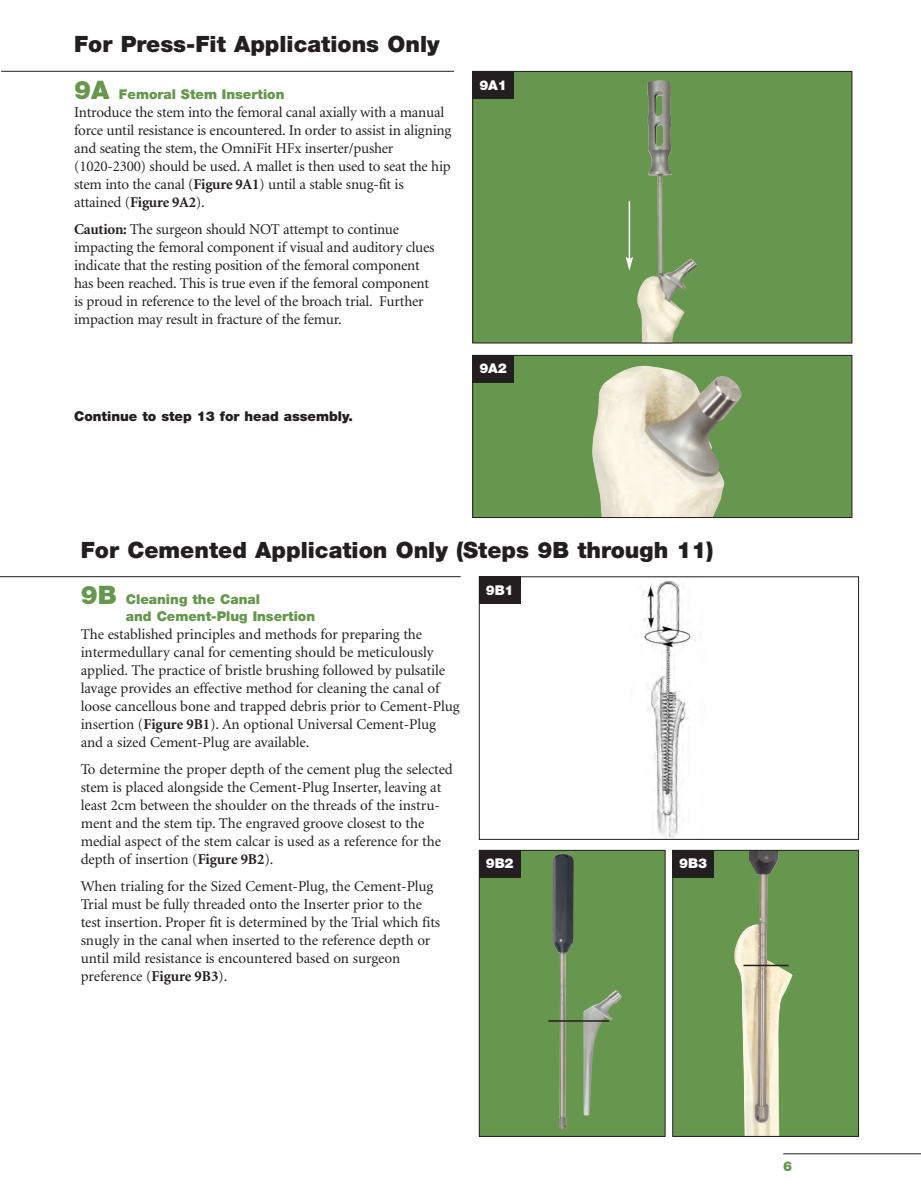
<style>
.page{position:relative;width:921px;height:1191px;background:#fff}
.page>*{position:absolute;margin:0;border:0;box-sizing:border-box;transform-origin:0 0}
.t1{font:900 22.5px "Helvetica Neue";color:#231f20}
.t2{font:15px/18px "Minion";letter-spacing:-.01em;color:#231f20}
.t3{font:900 13.5px/16.5px "Helvetica Neue";color:#67964f}
.t4{font:900 13.5px "Helvetica Neue";color:#231f20}
.t5{font:900 13.5px "Helvetica Neue";letter-spacing:-.015em;color:#fff}
.s1{font-size:25.5px}
.s2{font-weight:700}
</style>
<div class="page">
<img style="left:641px;top:580px;width:55px;height:257px">
<hr style="left:783px;top:1153px;width:137px;height:1px;background:#231f20">
<hr style="left:1px;top:71px;width:453px;height:1px;background:#231f20">
<div style="left:472px;top:71px;width:379px;height:272px;background:#67964f"></div>
<img style="left:637px;top:80px;width:60px;height:261px">
<div style="left:472px;top:71px;width:380px;height:272px;border:1px solid #231f20"></div>
<div style="left:472px;top:71px;width:42px;height:28px;background:#231f20"></div>
<div style="left:472px;top:355px;width:379px;height:162px;background:#67964f"></div>
<img style="left:592px;top:366px;width:149px;height:150px">
<div style="left:472px;top:355px;width:380px;height:163px;border:1px solid #231f20"></div>
<div style="left:472px;top:355px;width:42px;height:28px;background:#231f20"></div>
<hr style="left:0;top:576px;width:460px;height:1px;background:#231f20">
<div style="left:479px;top:576px;width:41px;height:28px;background:#231f20"></div>
<div style="left:479px;top:850px;width:186px;height:286px;background:#67964f"></div>
<img style="left:552px;top:853px;width:70px;height:276px">
<div style="left:479px;top:849px;width:186px;height:287px;border:1px solid #231f20"></div>
<div style="left:479px;top:849px;width:41px;height:28px;background:#231f20"></div>
<div style="left:672px;top:850px;width:186px;height:286px;background:#67964f"></div>
<img style="left:734px;top:851px;width:58px;height:283px">
<div style="left:672px;top:849px;width:186px;height:287px;border:1px solid #231f20"></div>
<div style="left:672px;top:849px;width:41px;height:28px;background:#231f20"></div>
<hr style="left:628px;top:201px;width:2px;height:58px;background:#fff">
<svg style="left:625px;top:257px;width:8px;height:14px"></svg>
<hr style="left:743px;top:964px;width:45px;height:2px;background:#231f20">
<hr style="left:548px;top:1020px;width:61px;height:1px;background:#231f20">
<h1 class="t1" style="left:74px;top:36px;width:367px">For Press-Fit Applications Only</h1>
<p class="t3" style="left:74px;top:87px;width:212px"><span class="s1">9A</span> Femoral Stem Insertion</p>
<p class="t2" style="left:74px;top:104px;width:378px">Introduce the stem into the femoral canal axially with a manual force until resistance is encountered. In order to assist in aligning and seating the stem, the OmniFit HFx inserter/pusher (1020-2300) should be used. A mallet is then used to seat the hip stem into the canal (<span class="s2">Figure 9A1</span>) until a stable snug-fit is attained (<span class="s2">Figure 9A2</span>).</p>
<p class="t2" style="left:74px;top:221px;width:362px"><span class="s2">Caution:</span> The surgeon should NOT attempt to continue impacting the femoral component if visual and auditory clues indicate that the resting position of the femoral component has been reached. This is true even if the femoral component is proud in reference to the level of the broach trial. Further impaction may result in fracture of the femur.</p>
<p class="t4" style="left:74px;top:411px;width:280px">Continue to step 13 for head assembly.</p>
<p class="t5" style="left:479px;top:80px;width:29px">9A1</p>
<p class="t5" style="left:479px;top:364px;width:29px">9A2</p>
<h1 class="t1" style="left:81px;top:541px;width:634px">For Cemented Application Only (Steps 9B through 11)</h1>
<p class="t3" style="left:126px;top:592px;width:191px;text-indent:-45px"><span class="s1">9B</span> Cleaning the Canal<br>and Cement-Plug Insertion</p>
<p class="t2" style="left:81px;top:626px;width:380px">The established principles and methods for preparing the intermedullary canal for cementing should be meticulously applied. The practice of bristle brushing followed by pulsatile lavage provides an effective method for cleaning the canal of loose cancellous bone and trapped debris prior to Cement-Plug insertion (<span class="s2">Figure 9B1</span>). An optional Universal Cement-Plug and a sized Cement-Plug are available.</p>
<p class="t2" style="left:81px;top:761px;width:373px">To determine the proper depth of the cement plug the selected stem is placed alongside the Cement-Plug Inserter, leaving at least 2cm between the shoulder on the threads of the instru&shy;ment and the stem tip. The engraved groove closest to the medial aspect of the stem calcar is used as a reference for the depth of insertion (<span class="s2">Figure 9B2</span>).</p>
<p class="t2" style="left:81px;top:878px;width:361px">When trialing for the Sized Cement-Plug, the Cement-Plug Trial must be fully threaded onto the Inserter prior to the test insertion. Proper fit is determined by the Trial which fits snugly in the canal when inserted to the reference depth or until mild resistance is encountered based on surgeon preference (<span class="s2">Figure 9B3</span>).</p>
<p class="t5" style="left:486px;top:585px;width:29px">9B1</p>
<p class="t5" style="left:486px;top:858px;width:29px">9B2</p>
<p class="t5" style="left:679px;top:858px;width:29px">9B3</p>
<p class="t3" style="left:783px;top:1158px;width:11px">6</p>
</div>
